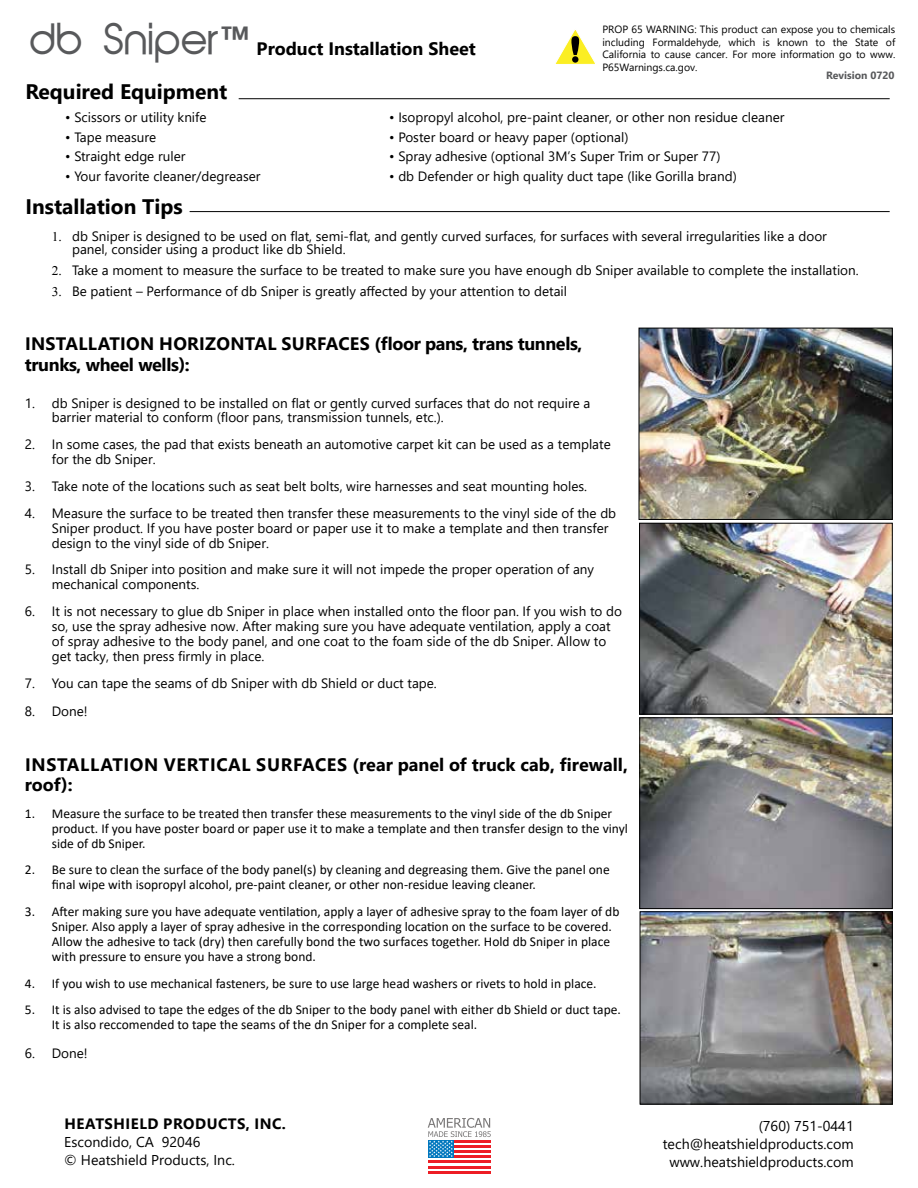
<style>
.page{position:relative;width:918px;height:1188px;background:#fff}
.page>*{position:absolute;margin:0;border:0;box-sizing:border-box;transform-origin:0 0}
.t1{font:40.5px "Abeatby Kai";color:#58595b}
.t2{font:700 21px "Segoe UI";color:#000}
.t3{font:700 18px/19.8px "Segoe UI";color:#000}
.t4{font:700 18px/21.6px "Segoe UI";letter-spacing:-.02em;color:#000}
.t5{font:700 15px "Segoe UI";letter-spacing:.035em;color:#000}
.t6{font:14.25px/18px "Segoe UI";color:#000}
.t7{font:13.5px/14.9px "Segoe UI";color:#000}
.t8{font:13.5px/14.9px "Calibri";color:#000}
.t9{font:10.5px/12.6px "Segoe UI";color:#000;text-align:justify}
.t10{font:700 10.5px "Segoe UI";color:#58595b}
.s1{font-family:"Segoe UI";font-weight:700}
</style>
<div class="page">
<hr style="left:428px;top:1171px;width:62px;height:3px;background:#ed1d24">
<hr style="left:428px;top:1166px;width:62px;height:2px;background:#ed1d24">
<hr style="left:428px;top:1160px;width:62px;height:3px;background:#ed1d24">
<hr style="left:428px;top:1155px;width:62px;height:3px;background:#ed1d24">
<div style="left:428px;top:1140px;width:26px;height:18px;background:#0077be"></div>
<svg style="left:428px;top:1118px;width:63px;height:39px"></svg>
<img style="left:641px;top:330px;width:250px;height:188px">
<div style="left:639px;top:328px;width:254px;height:192px;border:1px solid #000"></div>
<img style="left:641px;top:525px;width:250px;height:187px">
<div style="left:639px;top:523px;width:254px;height:191px;border:1px solid #000"></div>
<img style="left:642px;top:720px;width:249px;height:187px">
<div style="left:640px;top:718px;width:253px;height:191px;border:1px solid #000"></div>
<img style="left:642px;top:914px;width:249px;height:188px">
<div style="left:640px;top:912px;width:253px;height:192px;border:1px solid #000"></div>
<hr style="left:239px;top:98px;width:651px;height:1px;background:#000">
<hr style="left:190px;top:211px;width:700px;height:1px;background:#000">
<svg style="left:555px;top:30px;width:40px;height:35px"></svg>
<h1 class="t1" style="left:30px;top:23px;width:223px">db Sniper<span class="s1">™</span></h1>
<h2 class="t2" style="left:25px;top:71px;width:203px">Required Equipment</h2>
<h3 class="t3" style="left:257px;top:37px;width:221px">Product Installation Sheet</h3>
<p class="t9" style="left:602px;top:22px;width:294px">PROP 65 WARNING: This product can expose you to chemicals including Formaldehyde, which is known to the State of California to cause cancer. For more information go to www.<br>P65Warnings.ca.gov.</p>
<p class="t10" style="left:826px;top:65px;width:70px">Revision 0720</p>
<p class="t7" style="left:65px;top:109px;width:143px">• Scissors or utility knife</p>
<p class="t7" style="left:389px;top:109px;width:397px">• Isopropyl alcohol, pre-paint cleaner, or other non residue cleaner</p>
<p class="t7" style="left:65px;top:128px;width:92px">• Tape measure</p>
<p class="t7" style="left:389px;top:128px;width:241px">• Poster board or heavy paper (optional)</p>
<p class="t7" style="left:65px;top:148px;width:122px">• Straight edge ruler</p>
<p class="t7" style="left:389px;top:148px;width:333px">• Spray adhesive (optional 3M’s Super Trim or Super 77)</p>
<p class="t7" style="left:65px;top:167px;width:197px">• Your favorite cleaner/degreaser</p>
<p class="t7" style="left:389px;top:167px;width:349px">• db Defender or high quality duct tape (like Gorilla brand)</p>
<h2 class="t2" style="left:25px;top:187px;width:159px">Installation Tips</h2>
<p class="t7" style="left:72px;top:228px;width:756px;line-height:13.5px">db Sniper is designed to be used on flat, semi-flat, and gently curved surfaces, for surfaces with several irregularities like a door panel, consider using a product like db Shield.</p>
<p class="t7" style="left:72px;top:262px;width:788px">Take a moment to measure the surface to be treated to make sure you have enough db Sniper available to complete the installation.</p>
<p class="t7" style="left:52px;top:283px;width:517px">✓ Be patient – Performance of db Sniper is greatly affected by your attention to detail</p>
<h3 class="t4" style="left:25px;top:331px;width:559px">INSTALLATION HORIZONTAL SURFACES (floor pans, trans tunnels, trunks, wheel wells):</h3>
<p class="t7" style="left:52px;top:394px;width:540px;text-indent:-27px">1. db Sniper is designed to be installed on flat or gently curved surfaces that do not require a barrier material to conform (floor pans, transmission tunnels, etc.).</p>
<p class="t7" style="left:52px;top:436px;width:560px;text-indent:-27px">2. In some cases, the pad that exists beneath an automotive carpet kit can be used as a template for the db Sniper.</p>
<p class="t7" style="left:25px;top:478px;width:564px">3. Take note of the locations such as seat belt bolts, wire harnesses and seat mounting holes.</p>
<p class="t7" style="left:52px;top:504px;width:566px;text-indent:-27px">4. Measure the surface to be treated then transfer these measurements to the vinyl side of the db<br>Sniper product. If you have poster board or paper use it to make a template and then transfer design to the vinyl side of db Sniper.</p>
<p class="t7" style="left:52px;top:561px;width:544px;text-indent:-27px">5. Install db Sniper into position and make sure it will not impede the proper operation of any mechanical components.</p>
<p class="t7" style="left:52px;top:603px;width:572px;text-indent:-27px">6. It is not necessary to glue db Sniper in place when installed onto the floor pan. If you wish to do so, use the spray adhesive now. After making sure you have adequate ventilation, apply a coat of spray adhesive to the body panel, and one coat to the foam side of the db Sniper. Allow to get tacky, then press firmly in place.</p>
<p class="t7" style="left:25px;top:674px;width:414px">7. You can tape the seams of db Sniper with db Shield or duct tape.</p>
<p class="t7" style="left:25px;top:703px;width:64px">8. Done!</p>
<h3 class="t3" style="left:25px;top:754px;width:605px">INSTALLATION VERTICAL SURFACES (rear panel of truck cab, firewall, roof):</h3>
<p class="t8" style="left:52px;top:806px;width:578px;text-indent:-27px">1. Measure the surface to be treated then transfer these measurements to the vinyl side of the db Sniper product. If you have poster board or paper use it to make a template and then transfer design to the vinyl side of db Sniper.</p>
<p class="t8" style="left:52px;top:862px;width:559px;text-indent:-27px">2. Be sure to clean the surface of the body panel(s) by cleaning and degreasing them. Give the panel one final wipe with isopropyl alcohol, pre-paint cleaner, or other non-residue leaving cleaner.</p>
<p class="t8" style="left:52px;top:904px;width:569px;text-indent:-27px">3. After making sure you have adequate ventilation, apply a layer of adhesive spray to the foam layer of db Sniper. Also apply a layer of spray adhesive in the corresponding location on the surface to be covered.<br>Allow the adhesive to tack (dry) then carefully bond the two surfaces together. Hold db Sniper in place with pressure to ensure you have a strong bond.</p>
<p class="t8" style="left:25px;top:975px;width:573px">4. If you wish to use mechanical fasteners, be sure to use large head washers or rivets to hold in place.</p>
<p class="t8" style="left:52px;top:1002px;width:571px;text-indent:-27px">5. It is also advised to tape the edges of the db Sniper to the body panel with either db Shield or duct tape.<br>It is also reccomended to tape the seams of the dn Sniper for a complete seal.</p>
<p class="t7" style="left:25px;top:1044px;width:64px">6. Done!</p>
<p class="t5" style="left:65px;top:1110px;width:223px">HEATSHIELD PRODUCTS, INC.</p>
<p class="t6" style="left:64px;top:1132px;width:172px">Escondido, CA 92046<br>© Heatshield Products, Inc.</p>
<p class="t6" style="left:663px;top:1116px;width:192px;text-align:right">(760) 751-0441 tech@heatshieldproducts.com www.heatshieldproducts.com</p>
</div>
